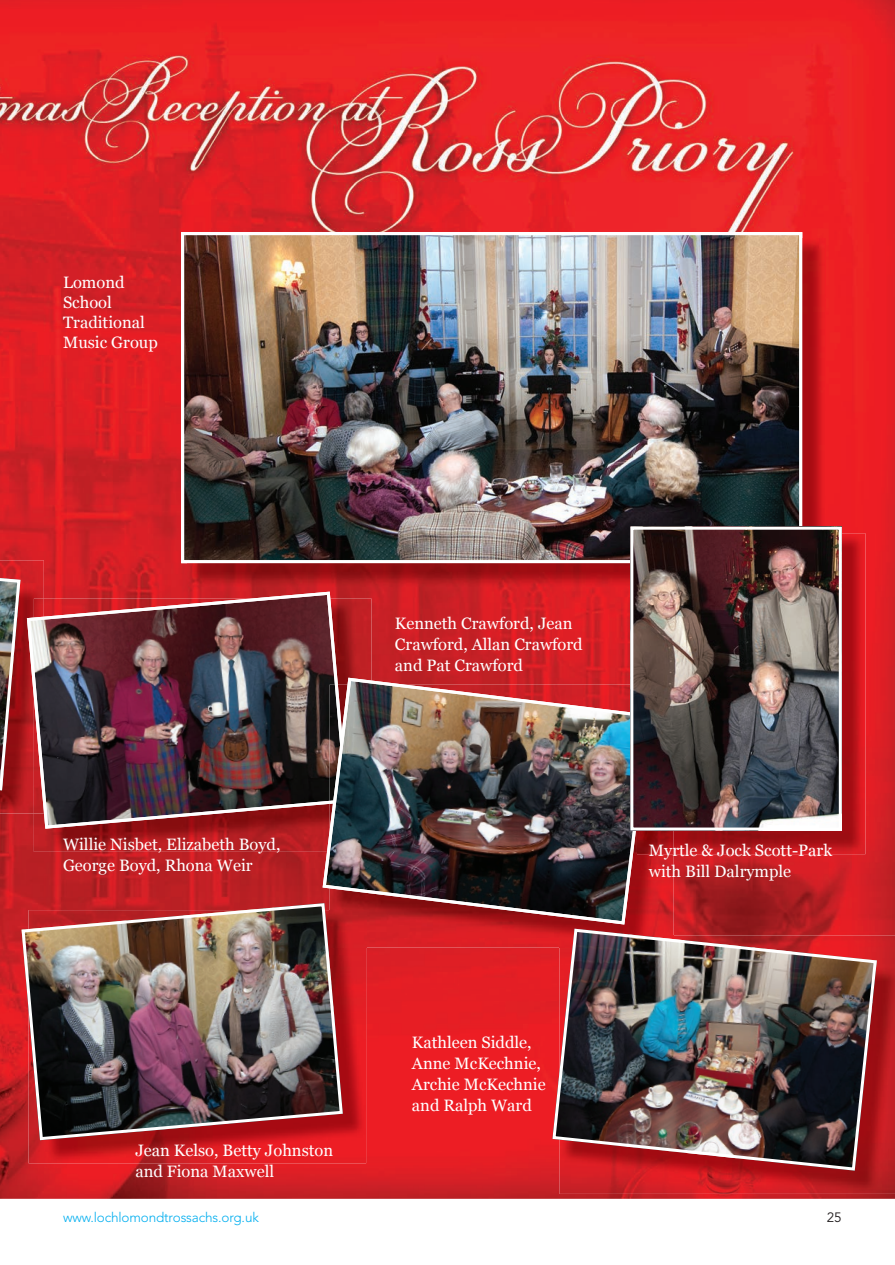
<style>
.page{position:relative;width:895px;height:1265px;background:#fff}
.page>*{position:absolute;margin:0;border:0;box-sizing:border-box;transform-origin:0 0}
.t1{font:16.5px/21px "Georgia";color:#fff}
.t2{font:300 13.5px "Avenir";letter-spacing:-.01em;color:#00aeef}
.t3{font:13.5px "Avenir";color:#231f20}
</style>
<div class="page">
<img style="left:0;top:0;width:894px;height:1198px">
<img style="left:802px;top:239px;width:23px;height:287px">
<img style="left:188px;top:563px;width:442px;height:23px">
<img style="left:181px;top:232px;width:621px;height:331px">
<img style="left:0;top:560px;width:44px;height:253px">
<img style="left:0;top:551px;width:22px;height:241px">
<img style="left:34px;top:598px;width:337px;height:253px">
<img style="left:27px;top:591px;width:321px;height:237px">
<img style="left:366px;top:854px;width:307px;height:93px">
<img style="left:322px;top:677px;width:328px;height:247px">
<img style="left:28px;top:947px;width:338px;height:216px">
<img style="left:344px;top:910px;width:22px;height:37px">
<img style="left:20px;top:901px;width:324px;height:240px">
<img style="left:559px;top:935px;width:335px;height:258px">
<img style="left:550px;top:927px;width:328px;height:245px">
<img style="left:673px;top:533px;width:192px;height:321px">
<img style="left:636px;top:830px;width:37px;height:24px">
<img style="left:634px;top:530px;width:203px;height:296px">
<div style="left:630px;top:526px;width:211px;height:304px;border:3px solid #fff"></div>
<p class="t1" style="left:63px;top:272px;width:96px;line-height:19.8px">Lomond<br>School<br>Traditional<br>Music Group</p>
<p class="t1" style="left:395px;top:613px;width:189px">Kenneth Crawford, Jean<br>Crawford, Allan Crawford and Pat Crawford</p>
<p class="t1" style="left:63px;top:833px;width:219px">Willie Nisbet, Elizabeth Boyd,<br>George Boyd, Rhona Weir</p>
<p class="t1" style="left:135px;top:1139px;width:199px">Jean Kelso, Betty Johnston and Fiona Maxwell</p>
<p class="t1" style="left:412px;top:1031px;width:135px">Kathleen Siddle,<br>Anne McKechnie,<br>Archie McKechnie and Ralph Ward</p>
<p class="t1" style="left:648px;top:839px;width:185px">Myrtle &amp; Jock Scott-Park with Bill Dalrymple</p>
<p class="t2" style="left:63px;top:1209px;width:197px">www.lochlomondtrossachs.org.uk</p>
<p class="t3" style="left:826px;top:1209px;width:17px">25</p>
</div>
